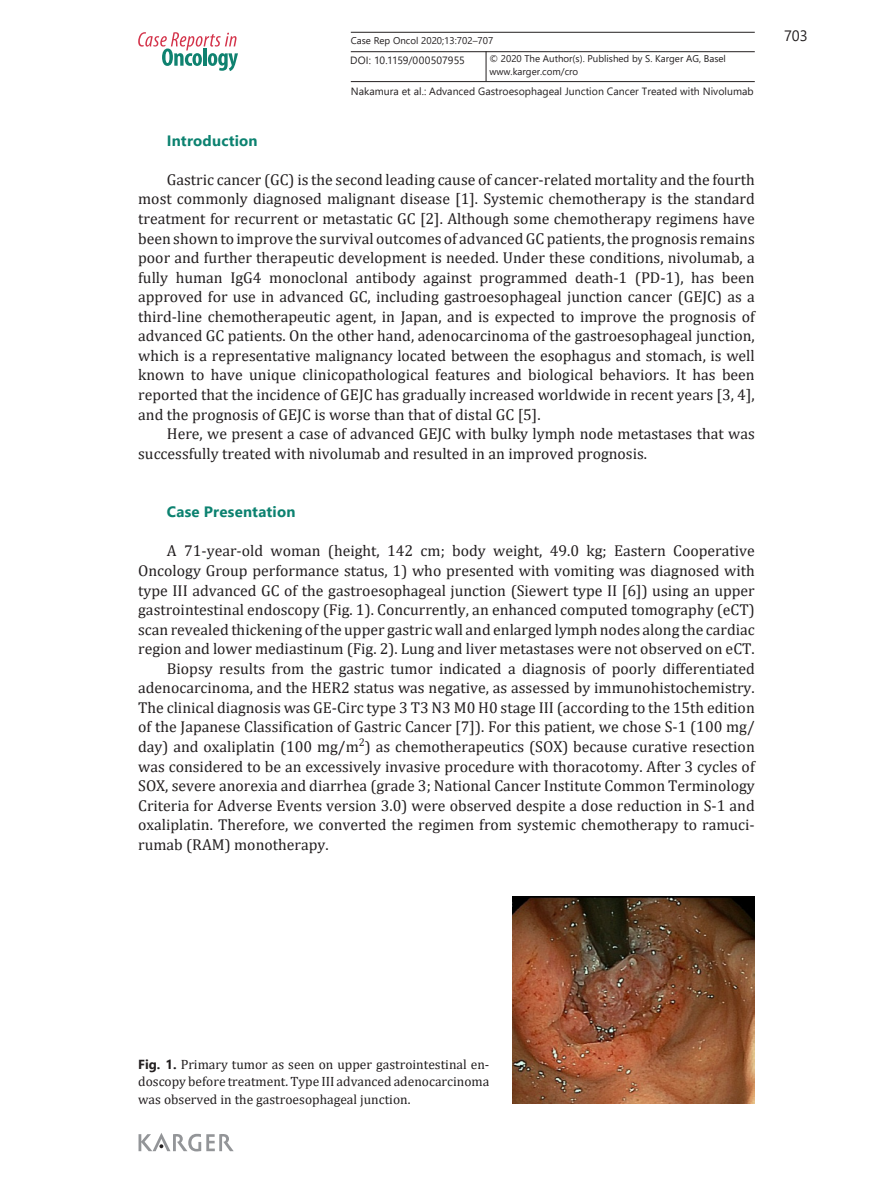
<style>
.page{position:relative;width:893px;height:1191px;background:#fff}
.page>*{position:absolute;margin:0;border:0;box-sizing:border-box;transform-origin:0 0}
.t1{font:15.75px/19.5px "Cambria";color:#231f20;text-align:justify}
.t2{font:700 15px "Segoe UI";letter-spacing:.015em;color:#0c8270}
.t3{font:15px "Segoe UI";color:#231f20}
.t4{font:13.5px/17.4px "Cambria";color:#231f20;text-align:justify}
.t5{font:10.5px "Segoe UI";letter-spacing:.005em;color:#231f20}
.t6{font:9.75px "Segoe UI";color:#231f20}
.s1{font-family:"Segoe UI";font-weight:700;font-size:13.2px}
</style>
<div class="page">
<svg style="left:138px;top:32px;width:100px;height:39px"></svg>
<hr style="left:351px;top:51px;width:404px;height:1px;background:#231f20">
<hr style="left:351px;top:81px;width:404px;height:1px;background:#231f20">
<hr style="left:351px;top:32px;width:404px;height:1px;background:#231f20">
<svg style="left:139px;top:1133px;width:95px;height:18px"></svg>
<hr style="left:486px;top:51px;width:1px;height:30px;background:#231f20">
<img style="left:512px;top:896px;width:243px;height:207px">
<p class="t6" style="left:351px;top:31px;width:144px">Case Rep Oncol 2020;13:702–707</p>
<p class="t5" style="left:350px;top:50px;width:116px">DOI: 10.1159/000507955</p>
<p class="t6" style="left:489px;top:50px;width:238px">© 2020 The Author(s). Published by S. Karger AG, Basel</p>
<p class="t6" style="left:489px;top:62px;width:90px">www.karger.com/cro</p>
<p class="t5" style="left:351px;top:81px;width:404px">Nakamura et al.: Advanced Gastroesophageal Junction Cancer Treated with Nivolumab</p>
<p class="t2" style="left:167px;top:126px;width:92px">Introduction</p>
<p class="t1" style="left:138px;top:170px;width:618px;text-indent:29px">Gastric cancer (GC) is the second leading cause of cancer-related mortality and the fourth most commonly diagnosed malignant disease [1]. Systemic chemotherapy is the standard treatment for recurrent or metastatic GC [2]. Although some chemotherapy regimens have been shown to improve the survival outcomes of advanced GC patients, the prognosis remains poor and further therapeutic development is needed. Under these conditions, nivolumab, a fully human IgG4 monoclonal antibody against programmed death-1 (PD-1), has been approved for use in advanced GC, including gastroesophageal junction cancer (GEJC) as a third-line chemotherapeutic agent, in Japan, and is expected to improve the prognosis of advanced GC patients. On the other hand, adenocarcinoma of the gastroesophageal junction, which is a representative malignancy located between the esophagus and stomach, is well known to have unique clinicopathological features and biological behaviors. It has been reported that the incidence of GEJC has gradually increased worldwide in recent years [3, 4], and the prognosis of GEJC is worse than that of distal GC [5].</p>
<p class="t1" style="left:138px;top:424px;width:618px;text-indent:29px">Here, we present a case of advanced GEJC with bulky lymph node metastases that was successfully treated with nivolumab and resulted in an improved prognosis.</p>
<p class="t2" style="left:167px;top:498px;width:130px">Case Presentation</p>
<p class="t1" style="left:167px;top:541px;width:589px">A 71-year-old woman (height, 142 cm; body weight, 49.0 kg; Eastern Cooperative</p>
<p class="t1" style="left:138px;top:561px;width:618px">Oncology Group performance status, 1) who presented with vomiting was diagnosed with</p>
<p class="t1" style="left:138px;top:580px;width:618px">type III advanced GC of the gastroesophageal junction (Siewert type II [6]) using an upper</p>
<p class="t1" style="left:138px;top:600px;width:618px">gastrointestinal endoscopy (Fig. 1). Concurrently, an enhanced computed tomography (eCT)</p>
<p class="t1" style="left:138px;top:619px;width:618px">scan revealed thickening of the upper gastric wall and enlarged lymph nodes along the cardiac</p>
<p class="t1" style="left:138px;top:639px;width:618px">region and lower mediastinum (Fig. 2). Lung and liver metastases were not observed on eCT.</p>
<p class="t1" style="left:167px;top:658px;width:589px">Biopsy results from the gastric tumor indicated a diagnosis of poorly differentiated</p>
<p class="t1" style="left:138px;top:678px;width:618px">adenocarcinoma, and the HER2 status was negative, as assessed by immunohistochemistry.</p>
<p class="t1" style="left:138px;top:697px;width:618px">The clinical diagnosis was GE-Circ type 3 T3 N3 M0 H0 stage III (according to the 15th edition</p>
<p class="t1" style="left:138px;top:717px;width:618px">of the Japanese Classification of Gastric Cancer [7]). For this patient, we chose S-1 (100 mg/</p>
<p class="t1" style="left:138px;top:736px;width:618px">day) and oxaliplatin (100 mg/m<sup>2</sup>) as chemotherapeutics (SOX) because curative resection</p>
<p class="t1" style="left:138px;top:756px;width:618px">was considered to be an excessively invasive procedure with thoracotomy. After 3 cycles of</p>
<p class="t1" style="left:138px;top:776px;width:618px">SOX, severe anorexia and diarrhea (grade 3; National Cancer Institute Common Terminology</p>
<p class="t1" style="left:138px;top:795px;width:618px">Criteria for Adverse Events version 3.0) were observed despite a dose reduction in S-1 and</p>
<p class="t1" style="left:138px;top:815px;width:618px">oxaliplatin. Therefore, we converted the regimen from systemic chemotherapy to ramuci-</p>
<p class="t1" style="left:138px;top:834px;width:192px">rumab (RAM) monotherapy.</p>
<p class="t3" style="left:784px;top:22px;width:25px">703</p>
<p class="t4" style="left:138px;top:1055px;width:353px"><span class="s1">Fig. 1.</span> Primary tumor as seen on upper gastrointestinal en&shy;doscopy before treatment. Type III advanced adenocarcinoma was observed in the gastroesophageal junction.</p>
</div>
